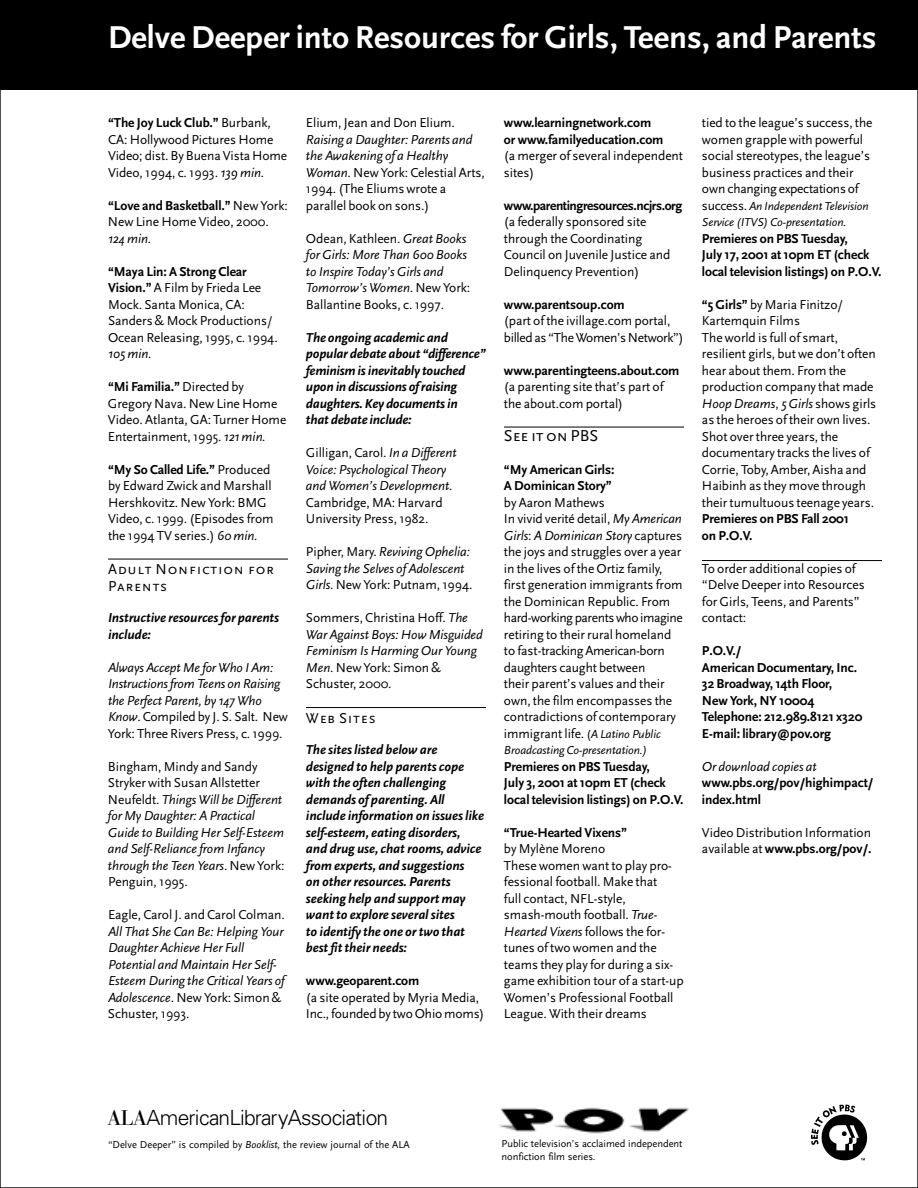
<style>
.page{position:relative;width:918px;height:1188px;background:#fff}
.page>*{position:absolute;margin:0;border:0;box-sizing:border-box;transform-origin:0 0}
.t1{font:700 33px "Scala Sans";color:#fff}
.t2{font:300 21px "Univers";letter-spacing:-.03em;color:#000}
.t3{font:16.5px "Scala Sans Caps";letter-spacing:-.005em;color:#000}
.t4{font:15px/16.5px "Scala Sans Caps";letter-spacing:.05em;color:#000}
.t5{font:13.5px/16.5px "Scala Sans";letter-spacing:-.005em;color:#000}
.t6{font:italic 13.5px/16.5px "Scala Sans";letter-spacing:-.005em;color:#000}
.t7{font:italic 700 13.5px/16.5px "Scala Sans";letter-spacing:-.005em;color:#000}
.t8{font:700 13.5px/16.5px "Scala Sans";letter-spacing:-.005em;color:#000}
.t9{font:700 13.5px "Scala Sans";letter-spacing:-.03em;color:#000}
.t10{font:italic 12px/16.5px "Scala Sans";letter-spacing:-.005em;color:#000}
.t11{font:10.5px/12.5px "Scala Sans";letter-spacing:-.005em;color:#000}
.s1{font-weight:700}
.s2{font-style:italic}
.s3{font-style:normal}
.s4{font-size:12px}
.s5{font-style:italic;font-size:12px}
.s6{font-style:normal;font-size:13.5px}
.s7{font-family:"Bodoni BE";font-weight:400}
</style>
<div class="page">
<div style="left:0;top:0;width:918px;height:90px;background:#000"></div>
<img style="left:811px;top:1104px;width:57px;height:57px">
<img style="left:499px;top:1107px;width:190px;height:27px">
<hr style="left:108px;top:559px;width:180px;height:1px;background:#000">
<hr style="left:306px;top:707px;width:180px;height:1px;background:#000">
<hr style="left:504px;top:427px;width:180px;height:1px;background:#000">
<hr style="left:702px;top:560px;width:180px;height:1px;background:#000">
<h1 class="t1" style="left:108px;top:24px;width:770px">Delve Deeper into Resources for Girls, Teens, and Parents</h1>
<p class="t5" style="left:108px;top:116px;width:181px"><span class="s1">“The Joy Luck Club.”</span> Burbank,<br>CA: Hollywood Pictures Home<br>Video; dist. By Buena Vista Home<br>Video, 1994, c. 1993. <span class="s2">139 min.</span></p>
<p class="t5" style="left:108px;top:198px;width:181px"><span class="s1">“Love and Basketball.”</span> New York:<br>New Line Home Video, 2000.</p>
<p class="t6" style="left:108px;top:232px;width:45px">124 min.</p>
<p class="t5" style="left:108px;top:264px;width:171px"><span class="s1">“Maya Lin: A Strong Clear<br>Vision.”</span> A Film by Frieda Lee<br>Mock. Santa Monica, CA:<br>Sanders &amp; Mock Productions/<br>Ocean Releasing, 1995, c. 1994.</p>
<p class="t6" style="left:108px;top:347px;width:45px">105 min.</p>
<p class="t5" style="left:108px;top:380px;width:180px"><span class="s1">“Mi Familia.”</span> Directed by<br>Gregory Nava. New Line Home<br>Video. Atlanta, GA: Turner Home<br>Entertainment, 1995. <span class="s2">121 min.</span></p>
<p class="t5" style="left:108px;top:462px;width:167px"><span class="s1">“My So Called Life.”</span> Produced by Edward Zwick and Marshall<br>Hershkovitz. New York: BMG<br>Video, c. 1999. (Episodes from the 1994 TV series.) <span class="s2">60 min.</span></p>
<p class="t4" style="left:108px;top:561px;width:167px">Adult Nonfiction for<br>Parents</p>
<p class="t7" style="left:108px;top:610px;width:173px">Instructive resources for parents include:</p>
<p class="t6" style="left:108px;top:661px;width:181px">Always Accept Me for Who I Am:<br>Instructions from Teens on Raising the Perfect Parent, by 147 Who<br>Know<span class="s3">. Compiled by J. S. Salt. New<br>York: Three Rivers Press, c. 1999.</span></p>
<p class="t6" style="left:108px;top:760px;width:178px"><span class="s3">Bingham, Mindy and Sandy<br>Stryker with Susan Allstetter<br>Neufeldt.</span> Things Will be Different for My Daughter: A Practical<br>Guide to Building Her Self-Esteem and Self-Reliance from Infancy through the Teen Years<span class="s3">. New York:<br>Penguin, 1995.</span></p>
<p class="t5" style="left:108px;top:908px;width:178px">Eagle, Carol J. and Carol Colman.</p>
<p class="t6" style="left:108px;top:925px;width:178px">All That She Can Be: Helping Your<br>Daughter Achieve Her Full<br>Potential and Maintain Her Self-<br>Esteem During the Critical Years of<br>Adolescence<span class="s3">. New York: Simon &amp;<br>Schuster, 1993.</span></p>
<p class="t5" style="left:306px;top:116px;width:151px">Elium, Jean and Don Elium.</p>
<p class="t5" style="left:306px;top:132px;width:180px"><span class="s2">Raising a Daughter: Parents and the Awakening of a Healthy<br>Woman</span>. New York: Celestial Arts,<br>1994. (The Eliums wrote a parallel book on sons.)</p>
<p class="t6" style="left:306px;top:232px;width:166px"><span class="s3">Odean, Kathleen.</span> Great Books for Girls: More Than 600 Books to Inspire Today’s Girls and<br>Tomorrow’s Women<span class="s3">. New York:<br>Ballantine Books, c. 1997.</span></p>
<p class="t7" style="left:306px;top:330px;width:181px">The ongoing academic and popular debate about “difference” feminism is inevitably touched upon in discussions of raising daughters. Key documents in<br>that debate include:</p>
<p class="t6" style="left:306px;top:446px;width:152px"><span class="s3">Gilligan, Carol.</span> In a Different<br>Voice: Psychological Theory and Women’s Development<span class="s3">.<br>Cambridge, MA: Harvard<br>University Press, 1982.</span></p>
<p class="t6" style="left:306px;top:545px;width:168px"><span class="s3">Pipher, Mary.</span> Reviving Ophelia:<br>Saving the Selves of Adolescent<br>Girls<span class="s3">. New York: Putnam, 1994.</span></p>
<p class="t6" style="left:306px;top:611px;width:178px"><span class="s3">Sommers, Christina Hoff.</span> The<br>War Against Boys: How Misguided<br>Feminism Is Harming Our Young<br>Men<span class="s3">. New York: Simon &amp;<br>Schuster, 2000.</span></p>
<p class="t4" style="left:306px;top:709px;width:71px">Web Sites</p>
<p class="t7" style="left:306px;top:742px;width:180px">The sites listed below are designed to help parents cope with the often challenging demands of parenting. All include information on issues like self-esteem, eating disorders, and drug use, chat rooms, advice from experts, and suggestions<br>on other resources. Parents seeking help and support may want to explore several sites<br>to identify the one or two that best fit their needs:</p>
<p class="t8" style="left:306px;top:973px;width:115px">www.geoparent.com</p>
<p class="t5" style="left:306px;top:990px;width:180px">(a site operated by Myria Media,<br>Inc., founded by two Ohio moms)</p>
<p class="t8" style="left:504px;top:115px;width:161px">www.learningnetwork.com or www.familyeducation.com</p>
<p class="t5" style="left:504px;top:149px;width:181px">(a merger of several independent sites)</p>
<p class="t9" style="left:504px;top:200px;width:180px">www.parentingresources.ncjrs.org</p>
<p class="t5" style="left:504px;top:215px;width:168px">(a federally sponsored site through the Coordinating<br>Council on Juvenile Justice and<br>Delinquency Prevention)</p>
<p class="t8" style="left:504px;top:297px;width:122px">www.parentsoup.com</p>
<p class="t5" style="left:504px;top:314px;width:181px">(part of the ivillage.com portal, billed as “The Women’s Network”)</p>
<p class="t8" style="left:504px;top:363px;width:177px">www.parentingteens.about.com</p>
<p class="t5" style="left:504px;top:380px;width:161px">(a parenting site that’s part of the about.com portal)</p>
<p class="t3" style="left:504px;top:425px;width:96px">See it on PBS</p>
<p class="t8" style="left:504px;top:462px;width:112px">“My American Girls:<br>A Dominican Story”</p>
<p class="t5" style="left:504px;top:495px;width:180px">by Aaron Mathews<br>In vivid verité detail, <span class="s2">My American<br>Girls</span>: <span class="s2">A Dominican Story</span> captures the joys and struggles over a year in the lives of the Ortiz family, first generation immigrants from the Dominican Republic. From hard-working parents who imagine retiring to their rural homeland to fast-tracking American-born daughters caught between<br>their parent’s values and their own, the film encompasses the contradictions of contemporary immigrant life. <span class="s4">(</span><span class="s5">A Latino Public</span></p>
<p class="t10" style="left:504px;top:744px;width:145px">Broadcasting Co-presentation.)</p>
<p class="t8" style="left:504px;top:759px;width:181px">Premieres on PBS Tuesday,<br>July 3, 2001 at 10pm ET (check local television listings) on P.O.V.</p>
<p class="t8" style="left:504px;top:825px;width:125px">“True-Hearted Vixens”</p>
<p class="t5" style="left:504px;top:842px;width:181px">by Mylène Moreno<br>These women want to play pro&shy;fessional football. Make that<br>full contact, NFL-style, smash-mouth football. <span class="s2">True-<br>Hearted Vixens</span> follows the for&shy;tunes of two women and the teams they play for during a six&shy;game exhibition tour of a start-up<br>Women’s Professional Football<br>League. With their dreams</p>
<p class="t5" style="left:702px;top:116px;width:172px">tied to the league’s success, the women grapple with powerful social stereotypes, the league’s business practices and their own changing expectations of</p>
<p class="t10" style="left:702px;top:199px;width:168px"><span class="s6">success.</span> An Independent Television<br>Service (ITVS) Co-presentation.</p>
<p class="t8" style="left:702px;top:231px;width:181px">Premieres on PBS Tuesday,<br>July 17, 2001 at 10pm ET (check local television listings) on P.O.V.</p>
<p class="t5" style="left:702px;top:297px;width:176px"><span class="s1">“5 Girls”</span> by Maria Finitzo/<br>Kartemquin Films<br>The world is full of smart, resilient girls, but we don’t often hear about them. From the production company that made<br><span class="s2">Hoop Dreams</span>, <span class="s2">5 Girls</span> shows girls as the heroes of their own lives.<br>Shot over three years, the documentary tracks the lives of<br>Corrie, Toby, Amber, Aisha and<br>Haibinh as they move through their tumultuous teenage years.</p>
<p class="t8" style="left:702px;top:511px;width:149px">Premieres on PBS Fall 2001 on P.O.V.</p>
<p class="t5" style="left:702px;top:561px;width:164px">To order additional copies of “Delve Deeper into Resources for Girls, Teens, and Parents” contact:</p>
<p class="t8" style="left:702px;top:643px;width:162px">P.O.V./<br>American Documentary, Inc.<br>32 Broadway, 14th Floor,<br>New York, NY 10004<br>Telephone: 212.989.8121 x320<br>E-mail: library@pov.org</p>
<p class="t6" style="left:702px;top:760px;width:116px">Or download copies at</p>
<p class="t8" style="left:702px;top:775px;width:173px">www.pbs.org/pov/highimpact/ index.html</p>
<p class="t5" style="left:702px;top:825px;width:171px">Video Distribution Information available at <span class="s1">www.pbs.org/pov/.</span></p>
<h2 class="t2" style="left:108px;top:1110px;width:282px"><span class="s7">ALA</span>AmericanLibraryAssociation</h2>
<p class="t11" style="left:108px;top:1139px;width:303px">“Delve Deeper” is compiled by <span class="s2">Booklist,</span> the review journal of the ALA</p>
<p class="t11" style="left:502px;top:1139px;width:182px">Public television’s acclaimed independent nonfiction film series.</p>
</div>
